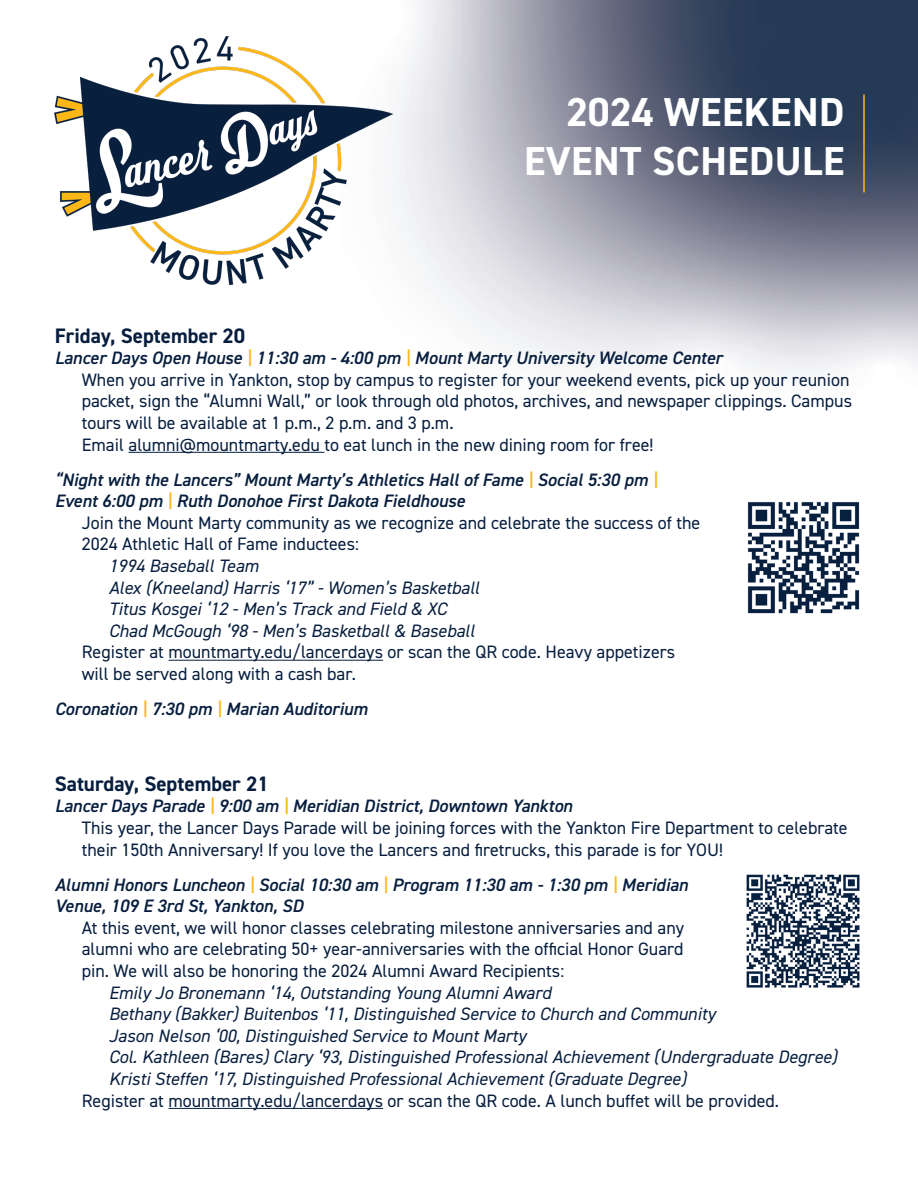
<style>
.page{position:relative;width:918px;height:1188px;background:#fff}
.page>*{position:absolute;margin:0;border:0;box-sizing:border-box;transform-origin:0 0}
.t1{font:700 40.5px/48.6px "DIN2014";letter-spacing:.01em;color:#fff;text-align:right}
.t2{font:700 21px "DIN2014";color:#071e3e}
.t3{font:18px/21.6px "DIN2014";color:#071e3e}
.t4{font:italic 18px "DIN2014";color:#071e3e}
.t5{font:italic 600 18px/21.6px "DIN2014";color:#071e3e}
.s1{color:#fcb619}
</style>
<div class="page">
<img style="left:393px;top:0;width:525px;height:375px">
<img style="left:55px;top:37px;width:338px;height:247px">
<hr style="left:129px;top:452px;width:195px;height:1px;background:#071e3e">
<hr style="left:168px;top:660px;width:215px;height:1px;background:#071e3e">
<hr style="left:168px;top:1108px;width:215px;height:1px;background:#071e3e">
<hr style="left:863px;top:94px;width:2px;height:98px;background:#fcb619">
<img style="left:746px;top:874px;width:114px;height:114px">
<img style="left:747px;top:502px;width:113px;height:112px">
<p class="t1" style="left:524px;top:87px;width:322px">2024 WEEKEND<br>EVENT SCHEDULE</p>
<p class="t2" style="left:55px;top:321px;width:192px">Friday, September 20</p>
<p class="t5" style="left:55px;top:347px;width:669px">Lancer Days Open House <span class="s1">|</span> 11:30 am - 4:00 pm <span class="s1">|</span> Mount Marty University Welcome Center</p>
<p class="t3" style="left:82px;top:368px;width:772px">When you arrive in Yankton, stop by campus to register for your weekend events, pick up your reunion packet, sign the “Alumni Wall,” or look through old photos, archives, and newspaper clippings. Campus tours will be available at 1 p.m., 2 p.m. and 3 p.m.</p>
<p class="t3" style="left:82px;top:433px;width:573px">Email alumni@mountmarty.edu to eat lunch in the new dining room for free!</p>
<p class="t5" style="left:55px;top:468px;width:604px">“Night with the Lancers” Mount Marty’s Athletics Hall of Fame <span class="s1">|</span> Social 5:30 pm <span class="s1">|<br></span>Event 6:00 pm <span class="s1">|</span> Ruth Donohoe First Dakota Fieldhouse</p>
<p class="t3" style="left:82px;top:511px;width:620px">Join the Mount Marty community as we recognize and celebrate the success of the<br>2024 Athletic Hall of Fame inductees:</p>
<p class="t4" style="left:109px;top:555px;width:151px">1994 Baseball Team</p>
<p class="t4" style="left:109px;top:576px;width:372px">Alex (Kneeland) Harris ‘17” - Women’s Basketball</p>
<p class="t4" style="left:109px;top:598px;width:340px">Titus Kosgei ‘12 - Men’s Track and Field &amp; XC</p>
<p class="t4" style="left:109px;top:619px;width:367px">Chad McGough ‘98 - Men’s Basketball &amp; Baseball</p>
<p class="t3" style="left:82px;top:641px;width:595px">Register at mountmarty.edu/lancerdays or scan the QR code. Heavy appetizers</p>
<p class="t3" style="left:82px;top:663px;width:276px">will be served along with a cash bar.</p>
<p class="t5" style="left:55px;top:698px;width:314px">Coronation <span class="s1">|</span> 7:30 pm <span class="s1">|</span> Marian Auditorium</p>
<p class="t2" style="left:55px;top:770px;width:216px">Saturday, September 21</p>
<p class="t5" style="left:55px;top:795px;width:519px">Lancer Days Parade <span class="s1">|</span> 9:00 am <span class="s1">|</span> Meridian District, Downtown Yankton</p>
<p class="t3" style="left:82px;top:817px;width:767px">This year, the Lancer Days Parade will be joining forces with the Yankton Fire Department to celebrate their 150th Anniversary! If you love the Lancers and firetrucks, this parade is for YOU!</p>
<p class="t5" style="left:55px;top:873px;width:635px">Alumni Honors Luncheon <span class="s1">|</span> Social 10:30 am <span class="s1">|</span> Program 11:30 am - 1:30 pm <span class="s1">|</span> Meridian<br>Venue, 109 E 3rd St, Yankton, SD</p>
<p class="t3" style="left:82px;top:916px;width:604px;text-align:justify">At this event, we will honor classes celebrating milestone anniversaries and any alumni who are celebrating 50+ year-anniversaries with the official Honor Guard pin. We will also be honoring the 2024 Alumni Award Recipients:</p>
<p class="t4" style="left:109px;top:981px;width:444px">Emily Jo Bronemann ‘14, Outstanding Young Alumni Award</p>
<p class="t4" style="left:109px;top:1003px;width:608px">Bethany (Bakker) Buitenbos ‘11, Distinguished Service to Church and Community</p>
<p class="t4" style="left:109px;top:1024px;width:419px">Jason Nelson ‘00, Distinguished Service to Mount Marty</p>
<p class="t4" style="left:109px;top:1046px;width:730px">Col. Kathleen (Bares) Clary ‘93, Distinguished Professional Achievement (Undergraduate Degree)</p>
<p class="t4" style="left:109px;top:1068px;width:579px">Kristi Steffen ‘17, Distinguished Professional Achievement (Graduate Degree)</p>
<p class="t3" style="left:82px;top:1089px;width:699px">Register at mountmarty.edu/lancerdays or scan the QR code. A lunch buffet will be provided.</p>
</div>
